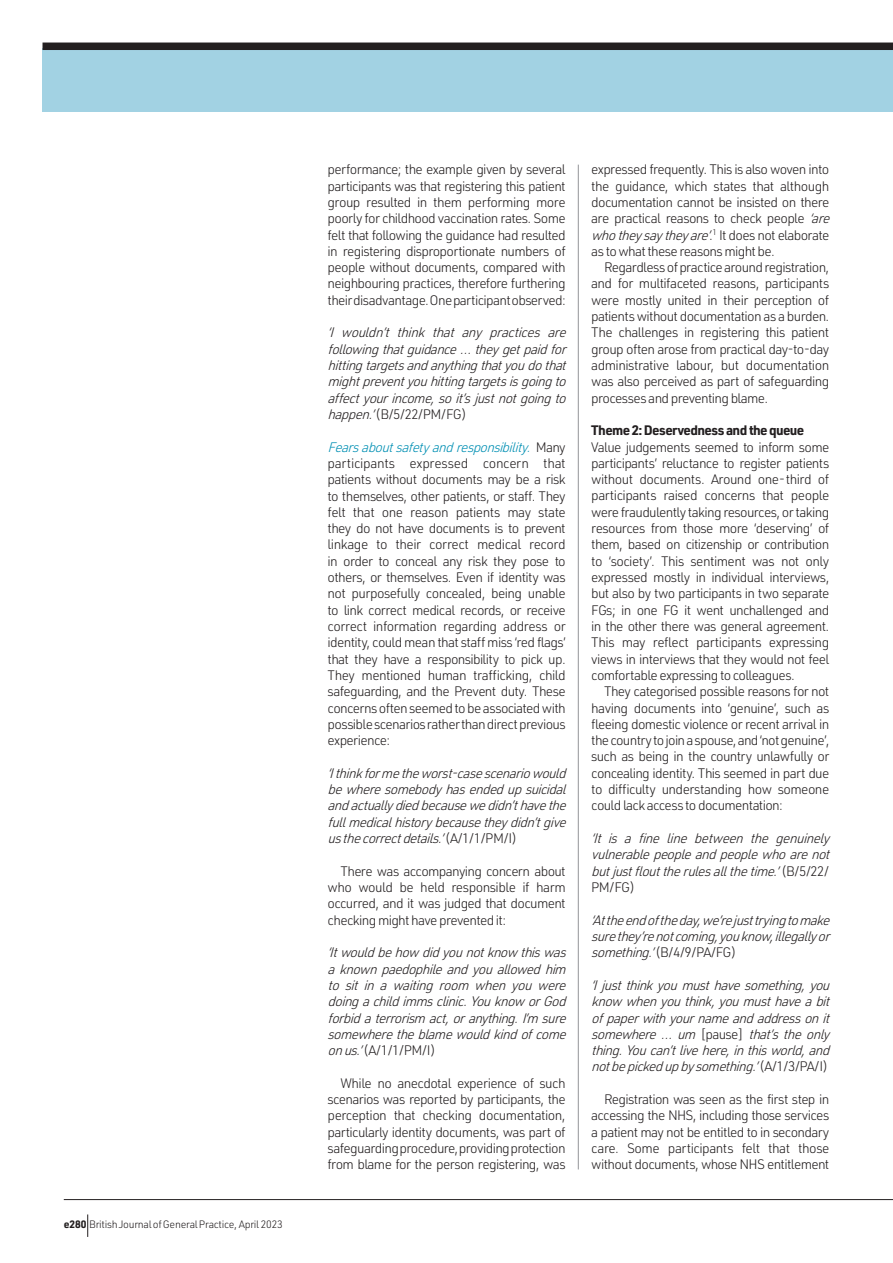
<style>
.page{position:relative;width:893px;height:1263px;background:#fff}
.page>*{position:absolute;margin:0;border:0;box-sizing:border-box;transform-origin:0 0}
.t1{font:300 13.5px/16.4px "URWDIN";letter-spacing:-.05em;color:#231f20;text-align:justify}
.t2{font:italic 300 13.5px/16.4px "URWDIN";letter-spacing:-.05em;color:#231f20;text-align:justify}
.t3{font:700 13.5px "URWDIN";letter-spacing:-.05em;color:#231f20}
.t4{font:300 10.5px "URWDIN";letter-spacing:-.025em;color:#231f20}
.s1{font-weight:700}
.s2{font-style:normal}
.s3{font-style:italic;color:#008fb3}
.s4{font-style:italic}
</style>
<div class="page">
<div style="left:43px;top:48px;width:850px;height:64px;background:#a2d2e3"></div>
<div style="left:43px;top:43px;width:850px;height:7px;background:#231f20"></div>
<hr style="left:578px;top:165px;width:1px;height:1004px;background:#939598">
<hr style="left:64px;top:1199px;width:829px;height:1px;background:#231f20">
<svg style="left:87px;top:1214px;width:1px;height:23px"></svg>
<p class="t4" style="left:64px;top:1218px;width:220px"><span class="s1">e280</span> BritishJournalofGeneralPractice, April 2023</p>
<p class="t1" style="left:328px;top:161px;width:240px">performance; the example given by several participants was that registering this patient group resulted in them performing more poorly for childhood vaccination rates. Some felt that following the guidance had resulted in registering disproportionate numbers of people without documents, compared with neighbouring practices, therefore furthering their disadvantage. One participant observed:</p>
<p class="t2" style="left:328px;top:324px;width:244px">‘I wouldn’t think that any practices are followingthatguidance… theygetpaidfor hittingtargetsandanythingthatyoudothat mightpreventyouhittingtargetsisgoingto affectyourincome,soit’sjustnotgoingto happen.’<span class="s2">(B/5/22/PM/FG)</span></p>
<p class="t1" style="left:328px;top:438px;width:240px"><span class="s3">Fearsaboutsafetyandresponsibility.</span> M a n y participants expressed concern that patients without documents may be a risk to themselves, other patients, or staff. They felt that one reason patients may state they do not have documents is to prevent linkage to their correct medical record in order to conceal any risk they pose to others, or themselves. Even if identity was not purposefully concealed, being unable to link correct medical records, or receive correct information regarding address or identity, could mean that staff miss ‘red flags’ that they have a responsibility to pick up.<br>They mentioned human trafficking, child safeguarding, and the Prevent duty. These concerns often seemed to be associated with possible scenarios rather than direct previous experience:</p>
<p class="t2" style="left:328px;top:764px;width:244px">‘Ithinkformetheworst-casescenariowould bewheresomebodyhasendedupsuicidal andactuallydiedbecausewedidn’thavethe fullmedicalhistorybecausetheydidn’tgive usthecorrectdetails.’<span class="s2">( A/ 1 / 1 / P M / I )</span></p>
<p class="t1" style="left:328px;top:862px;width:240px;text-indent:13px">There was accompanying concern about who would be held responsible if harm occurred, and it was judged that document checking might have prevented it:</p>
<p class="t2" style="left:328px;top:944px;width:244px">‘Itwouldbehow didyounotknow thiswas aknownpaedophileandyouallowedhim to sit in a waiting room when you were doingachildimmsclinic.Youknow orGod forbidaterrorism act,oranything.I’m sure somewheretheblamewouldkindofcome onus.’<span class="s2">(A/1/1/PM/I)</span></p>
<p class="t1" style="left:328px;top:1074px;width:240px;text-indent:13px">While no anecdotal experience of such scenarios was reported by participants, the perception that checking documentation, particularly identity documents, was part of safeguarding procedure, providing protection from blame for the person registering, was</p>
<p class="t1" style="left:591px;top:161px;width:244px;text-align:left">expressed frequently. This is also woven into the guidance, which states that although documentation cannot be insisted on there are practical reasons to check people <span class="s4">‘are whotheysaytheyare’</span>.<sup>1</sup> It does not elaborate as to what these reasons might be.</p>
<p class="t1" style="left:591px;top:259px;width:240px;text-indent:13px">Regardless of practice around registration, and for multifaceted reasons, participants were mostly united in their perception of patients without documentation as a burden.<br>The challenges in registering this patient group often arose from practical day-to-day administrative labour, but documentation was also perceived as part of safeguarding processes and preventing blame.</p>
<p class="t3" style="left:591px;top:421px;width:214px">Theme 2: Deservedness and the queue</p>
<p class="t1" style="left:591px;top:438px;width:240px">Value judgements seemed to inform some participants’ reluctance to register patients without documents. Around one- third of participants raised concerns that people were fraudulently taking resources, or taking resources from those more ‘deserving’ of them, based on citizenship or contribution to ‘society’. This sentiment was not only expressed mostly in individual interviews, but also by two participants in two separate FGs; in one FG it went unchallenged and in the other there was general agreement.<br>This may reflect participants expressing views in interviews that they would not feel comfortable expressing to colleagues.</p>
<p class="t1" style="left:591px;top:683px;width:240px;text-indent:13px">They categorised possible reasons for not having documents into ‘genuine’, such as fleeing domestic violence or recent arrival in the country to join a spouse, and ‘not genuine’, such as being in the country unlawfully or concealing identity. This seemed in part due to difficulty understanding how someone could lack access to documentation:</p>
<p class="t2" style="left:591px;top:830px;width:244px;text-align:left">‘It is a fine line between the genuinely vulnerablepeopleandpeoplewhoarenot butjustflouttherulesallthetime.’<span class="s2">( B / 5 / 2 2 / PM/FG)</span></p>
<p class="t2" style="left:591px;top:911px;width:244px">‘Attheendoftheday,we’rejusttryingtomake surethey’renotcoming,youknow,illegallyor something.’<span class="s2">(B/4/9/PA/FG)</span></p>
<p class="t2" style="left:591px;top:976px;width:244px">‘Ijustthinkyoumusthavesomething,you know whenyouthink,youmusthaveabit ofpaperwithyournameandaddressonit somewhere… um <span class="s2">[ p a u s e ]</span> that’stheonly thing.Youcan’tlivehere,inthisworld,and notbepickedupbysomething.’<span class="s2">( A / 1 / 3 / PA / I )</span></p>
<p class="t1" style="left:591px;top:1091px;width:240px;text-indent:13px">Registration was seen as the first step in accessing the NHS, including those services a patient may not be entitled to in secondary care. Some participants felt that those without documents, whose NHS entitlement</p>
</div>
